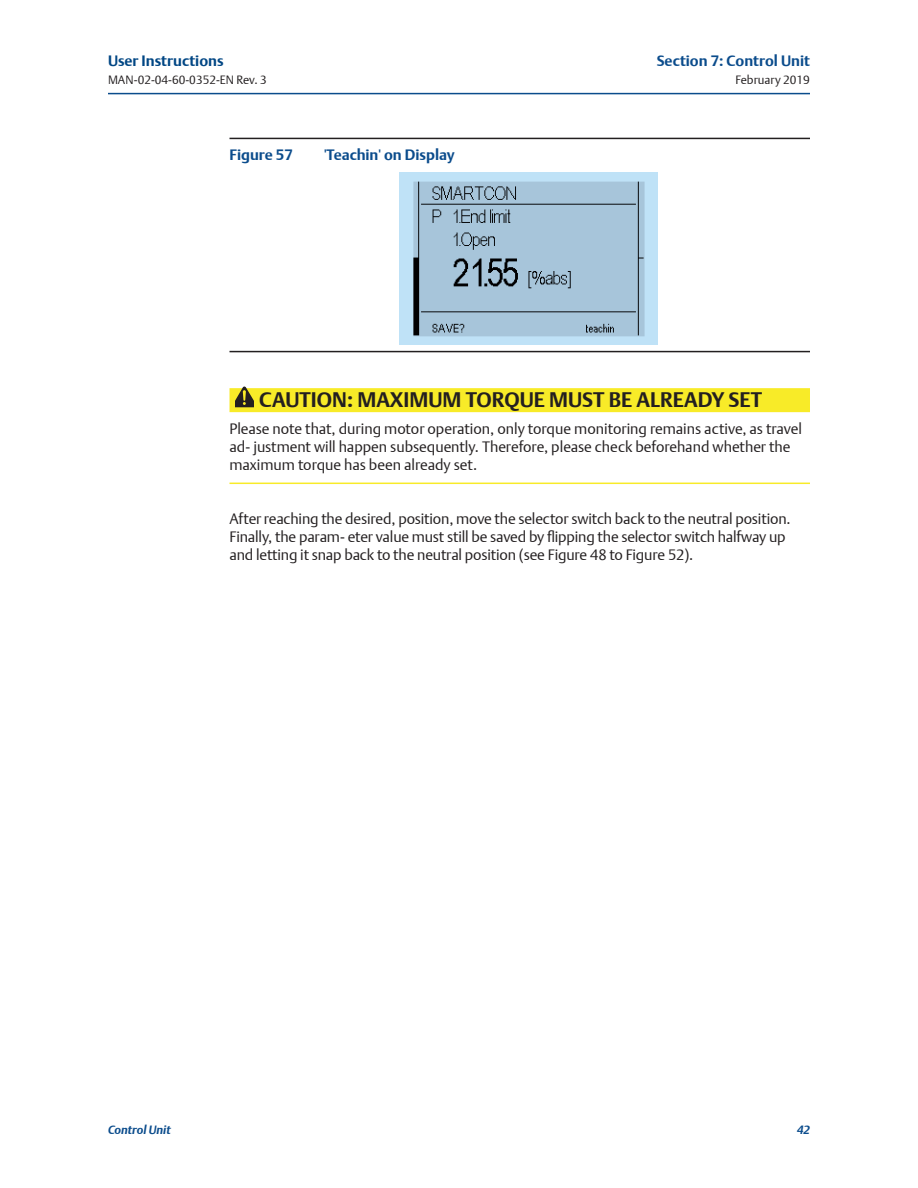
<style>
.page{position:relative;width:918px;height:1188px;background:#fff}
.page>*{position:absolute;margin:0;border:0;box-sizing:border-box;transform-origin:0 0}
._06_Caution{font:700 21px "DTL Argo T";color:#231f20}
._01_Body_text{font:300 15px/18px "DTL Argo T";letter-spacing:-.01em;color:#231f20}
._06_Caution_text{font:300 15px/18px "DTL Argo T";color:#231f20}
.t1{font:700 15px "DTL Argo T";color:#0b4c8c}
.t2{font:700 15px "DTL Argo T";color:#004684}
.t3{font:12px "DTL Argo T Light";color:#231f20}
.t4{font:italic 700 12px "DTL Argo T";color:#0b4c8c}
</style>
<div class="page">
<hr style="left:108px;top:93px;width:702px;height:1px;background:#0b4c8c">
<hr style="left:230px;top:138px;width:580px;height:1px;background:#231f20">
<hr style="left:230px;top:351px;width:580px;height:1px;background:#231f20">
<div style="left:230px;top:388px;width:580px;height:24px;background:#f8eb28"></div>
<hr style="left:230px;top:483px;width:580px;height:1px;background:#f8eb28">
<img style="left:400px;top:172px;width:257px;height:172px">
<svg style="left:236px;top:387px;width:17px;height:20px"></svg>
<p class="t1" style="left:657px;top:51px;width:155px">Section 7: Control Unit</p>
<p class="t2" style="left:108px;top:51px;width:117px">User Instructions</p>
<p class="t3" style="left:108px;top:72px;width:160px">MAN-02-04-60-0352-EN Rev. 3</p>
<p class="t3" style="left:736px;top:72px;width:76px">February 2019</p>
<p class="t1" style="left:230px;top:146px;width:65px">Figure 57</p>
<p class="t1" style="left:324px;top:146px;width:132px">'Teachin' on Display</p>
<p class="_06_Caution" style="left:259px;top:387px;width:504px">CAUTION: MAXIMUM TORQUE MUST BE ALREADY SET</p>
<p class="_06_Caution_text" style="left:230px;top:419px;width:574px">Please note that, during motor operation, only torque monitoring remains active, as travel ad- justment will happen subsequently. Therefore, please check beforehand whether the maximum torque has been already set.</p>
<p class="_01_Body_text" style="left:230px;top:509px;width:563px">After reaching the desired, position, move the selector switch back to the neutral position.<br>Finally, the param- eter value must still be saved by flipping the selector switch halfway up and letting it snap back to the neutral position (see Figure 48 to Figure 52).</p>
<p class="t4" style="left:108px;top:1123px;width:64px">Control Unit</p>
<p class="t4" style="left:797px;top:1123px;width:14px">42</p>
</div>
